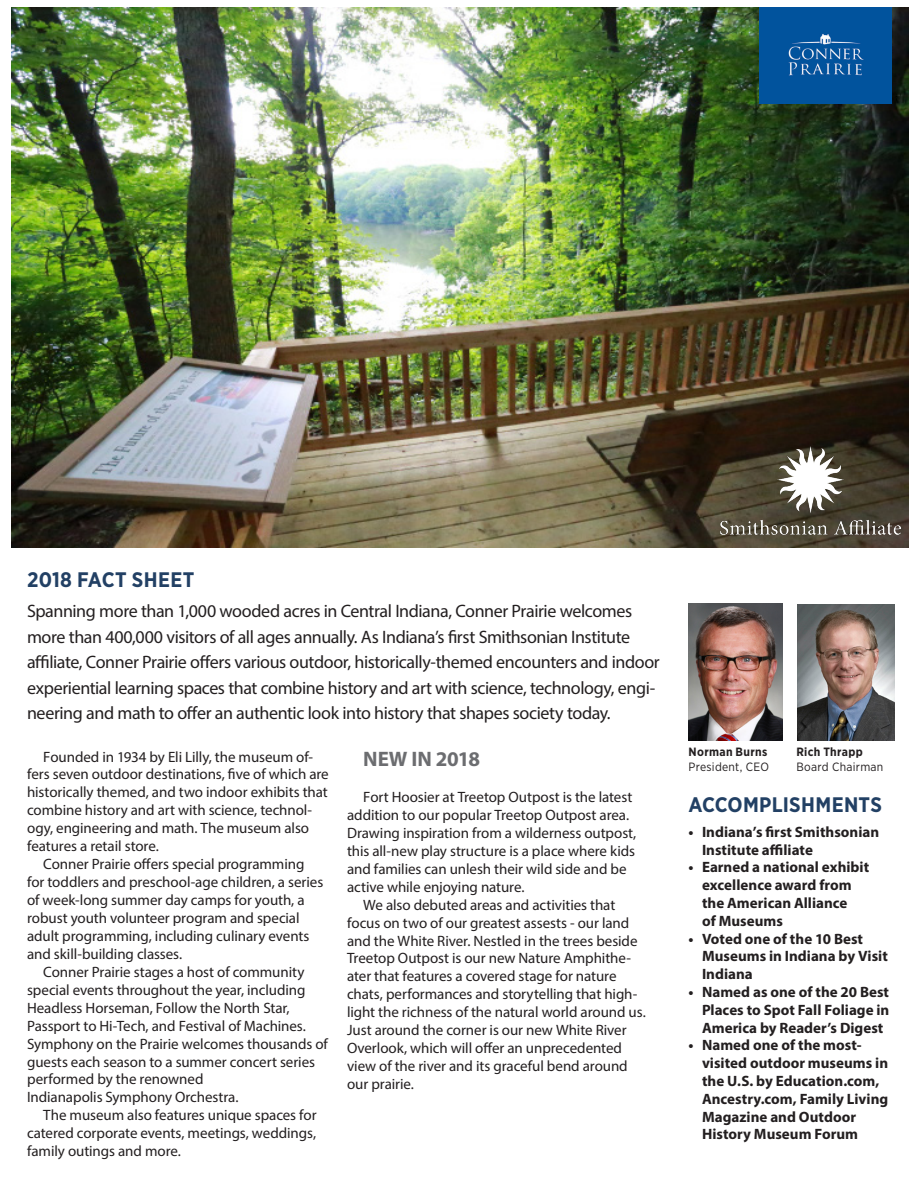
<style>
.page{position:relative;width:918px;height:1188px;background:#fff}
.page>*{position:absolute;margin:0;border:0;box-sizing:border-box;transform-origin:0 0}
.Anniversary-New_Hire{font:700 21px "Gotham Narrow";letter-spacing:.015em;color:#224064}
.Body_copy{font:700 21px "Myriad Pro";letter-spacing:-.01em;color:#6c6d70}
.Body_copy-2{font:18px/25.5px "Myriad Pro";letter-spacing:-.025em;color:#231f20}
.Body_copy-3{font:15px/18px "Myriad Pro";letter-spacing:-.005em;color:#231f20}
.t1{font:700 15px/17.9px "Myriad Pro";color:#231f20}
.Cutline{font:12px "Gotham Narrow";letter-spacing:.025em;color:#231f20}
.Cutline-2{font:700 12px "Gotham Narrow";letter-spacing:.03em;color:#231f20}
</style>
<div class="page">
<img style="left:688px;top:604px;width:95px;height:137px">
<img style="left:12px;top:8px;width:897px;height:540px">
<img style="left:760px;top:8px;width:131px;height:96px">
<img style="left:719px;top:446px;width:183px;height:95px">
<img style="left:797px;top:604px;width:97px;height:137px">
<p class="Anniversary-New_Hire" style="left:27px;top:566px;width:169px">2018 FACT SHEET</p>
<p class="Body_copy-2" style="left:27px;top:598px;width:634px">Spanning more than 1,000 wooded acres in Central Indiana, Conner Prairie welcomes more than 400,000 visitors of all ages annually. As Indiana’s first Smithsonian Institute affiliate, Conner Prairie offers various outdoor, historically-themed encounters and indoor experiential learning spaces that combine history and art with science, technology, engi&shy;neering and math to offer an authentic look into history that shapes society today.</p>
<p class="Body_copy-3" style="left:27px;top:747px;width:303px;text-indent:16px">Founded in 1934 by Eli Lilly, the museum of&shy;fers seven outdoor destinations, five of which are historically themed, and two indoor exhibits that combine history and art with science, technol&shy;ogy, engineering and math. The museum also features a retail store.</p>
<p class="Body_copy-3" style="left:27px;top:855px;width:298px;text-indent:16px">Conner Prairie offers special programming for toddlers and preschool-age children, a series of week-long summer day camps for youth, a robust youth volunteer program and special adult programming, including culinary events and skill-building classes.</p>
<p class="Body_copy-3" style="left:27px;top:963px;width:302px;text-indent:16px">Conner Prairie stages a host of community special events throughout the year, including Headless Horseman, Follow the North Star, Passport to Hi-Tech, and Festival of Machines.<br>Symphony on the Prairie welcomes thousands of guests each season to a summer concert series performed by the renowned<br>Indianapolis Symphony Orchestra.</p>
<p class="Body_copy-3" style="left:27px;top:1106px;width:291px;text-align:justify;text-indent:16px">The museum also features unique spaces for catered corporate events, meetings, weddings, family outings and more.</p>
<p class="Body_copy" style="left:363px;top:745px;width:118px">NEW IN 2018</p>
<p class="Body_copy-3" style="left:347px;top:788px;width:291px;text-indent:16px">Fort Hoosier at Treetop Outpost is the latest addition to our popular Treetop Outpost area.<br>Drawing inspiration from a wilderness outpost, this all-new play structure is a place where kids and families can unlesh their wild side and be active while enjoying nature.</p>
<p class="Body_copy-3" style="left:347px;top:895px;width:300px;text-indent:16px">We also debuted areas and activities that focus on two of our greatest assests - our land and the White River. Nestled in the trees beside Treetop Outpost is our new Nature Amphithe&shy;ater that features a covered stage for nature chats, performances and storytelling that high&shy;light the richness of the natural world around us.<br>Just around the corner is our new White River Overlook, which will offer an unprecedented view of the river and its graceful bend around our prairie.</p>
<p class="Cutline-2" style="left:688px;top:744px;width:80px">Norman Burns</p>
<p class="Cutline" style="left:688px;top:760px;width:82px">President, CEO</p>
<p class="Cutline-2" style="left:796px;top:744px;width:68px">Rich Thrapp</p>
<p class="Cutline" style="left:796px;top:760px;width:89px">Board Chairman</p>
<p class="Anniversary-New_Hire" style="left:688px;top:791px;width:195px">ACCOMPLISHMENTS</p>
<p class="t1" style="left:702px;top:822px;width:179px;text-indent:-14px">• Indiana’s first Smithsonian<br>Institute affiliate</p>
<p class="t1" style="left:702px;top:858px;width:169px;text-indent:-14px">• Earned a national exhibit excellence award from the American Alliance<br>of Museums</p>
<p class="t1" style="left:702px;top:929px;width:187px;text-indent:-14px">• Voted one of the 10 Best<br>Museums in Indiana by Visit<br>Indiana</p>
<p class="t1" style="left:702px;top:983px;width:189px;text-align:justify;text-indent:-14px">• Named as one of the 20 Best Places to Spot Fall Foliage in America by Reader’s Digest</p>
<p class="t1" style="left:702px;top:1036px;width:188px;text-indent:-14px">• Named one of the most&shy;visited outdoor museums in the U.S. by Education.com,<br>Ancestry.com, Family Living<br>Magazine and Outdoor<br>History Museum Forum</p>
</div>
